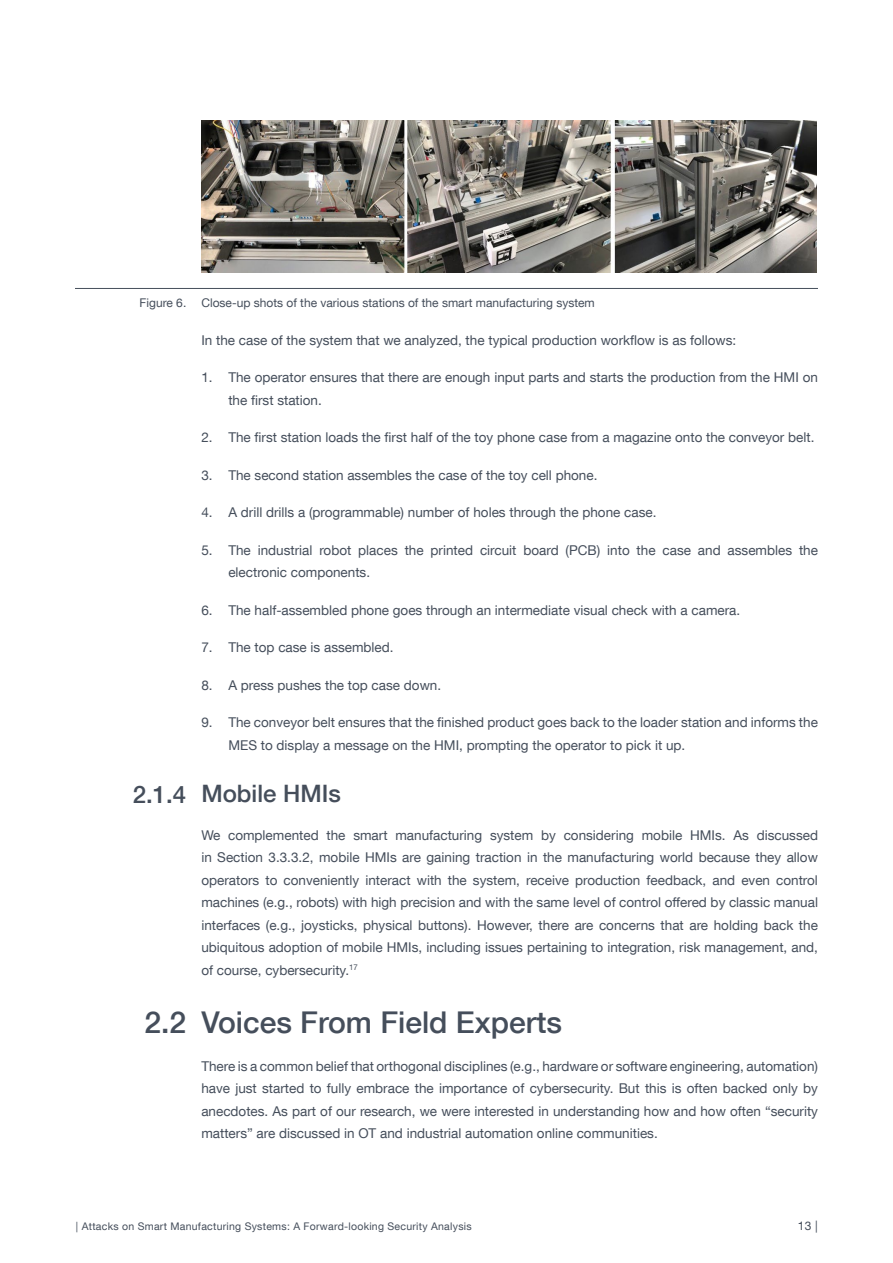
<style>
.page{position:relative;width:893px;height:1263px;background:#fff}
.page>*{position:absolute;margin:0;border:0;box-sizing:border-box;transform-origin:0 0}
.t1{font:500 30px "Helvetica Neue LT Com";color:#454e5b}
.t2{font:500 24px "Helvetica Neue LT Com";color:#454e5b}
.t3{font:13.5px/22.5px "Helvetica Neue LT Com";color:#454e5b}
.t4{font:12px "Helvetica Neue LT Com";color:#454e5b}
.t5{font:10.5px "Helvetica Neue LT Com";letter-spacing:.025em;color:#454e5b}
</style>
<div class="page">
<img style="left:201px;top:120px;width:615px;height:153px">
<hr style="left:75px;top:288px;width:743px;height:1px;background:#454e5b">
<p class="t4" style="left:140px;top:295px;width:48px">Figure 6.</p>
<h2 class="t2" style="left:133px;top:779px;width:55px">2.1.4</h2>
<h1 class="t1" style="left:145px;top:1005px;width:43px">2.2</h1>
<p class="t4" style="left:201px;top:295px;width:395px">Close-up shots of the various stations of the smart manufacturing system</p>
<p class="t3" style="left:201px;top:328px;width:537px">In the case of the system that we analyzed, the typical production workflow is as follows:</p>
<p class="t3" style="left:228px;top:366px;width:591px;text-indent:-27px">1. The operator ensures that there are enough input parts and starts the production from the HMI on the first station.</p>
<p class="t3" style="left:201px;top:426px;width:615px">2. The first station loads the first half of the toy phone case from a magazine onto the conveyor belt.</p>
<p class="t3" style="left:201px;top:463px;width:398px">3. The second station assembles the case of the toy cell phone.</p>
<p class="t3" style="left:201px;top:501px;width:457px">4. A drill drills a (programmable) number of holes through the phone case.</p>
<p class="t3" style="left:228px;top:538px;width:591px;text-indent:-27px">5. The industrial robot places the printed circuit board (PCB) into the case and assembles the electronic components.</p>
<p class="t3" style="left:201px;top:598px;width:540px">6. The half-assembled phone goes through an intermediate visual check with a camera.</p>
<p class="t3" style="left:201px;top:636px;width:194px">7. The top case is assembled.</p>
<p class="t3" style="left:201px;top:673px;width:241px">8. A press pushes the top case down.</p>
<p class="t3" style="left:228px;top:711px;width:591px;text-indent:-27px">9. The conveyor belt ensures that the finished product goes back to the loader station and informs the<br>MES to display a message on the HMI, prompting the operator to pick it up.</p>
<h2 class="t2" style="left:201px;top:779px;width:141px">Mobile HMIs</h2>
<p class="t3" style="left:201px;top:823px;width:618px;text-align:justify">We complemented the smart manufacturing system by considering mobile HMIs. As discussed in Section 3.3.3.2, mobile HMIs are gaining traction in the manufacturing world because they allow operators to conveniently interact with the system, receive production feedback, and even control machines (e.g., robots) with high precision and with the same level of control offered by classic manual interfaces (e.g., joysticks, physical buttons). However, there are concerns that are holding back the ubiquitous adoption of mobile HMIs, including issues pertaining to integration, risk management, and, of course, cybersecurity.<sup>17</sup></p>
<h1 class="t1" style="left:201px;top:1004px;width:362px">Voices From Field Experts</h1>
<p class="t3" style="left:201px;top:1054px;width:618px;text-align:justify">There is a common belief that orthogonal disciplines (e.g., hardware or software engineering, automation) have just started to fully embrace the importance of cybersecurity. But this is often backed only by anecdotes. As part of our research, we were interested in understanding how and how often “security matters” are discussed in OT and industrial automation online communities.</p>
<p class="t5" style="left:76px;top:1220px;width:397px">| Attacks on Smart Manufacturing Systems: A Forward-looking Security Analysis</p>
<p class="t4" style="left:798px;top:1218px;width:22px">13 |</p>
</div>
